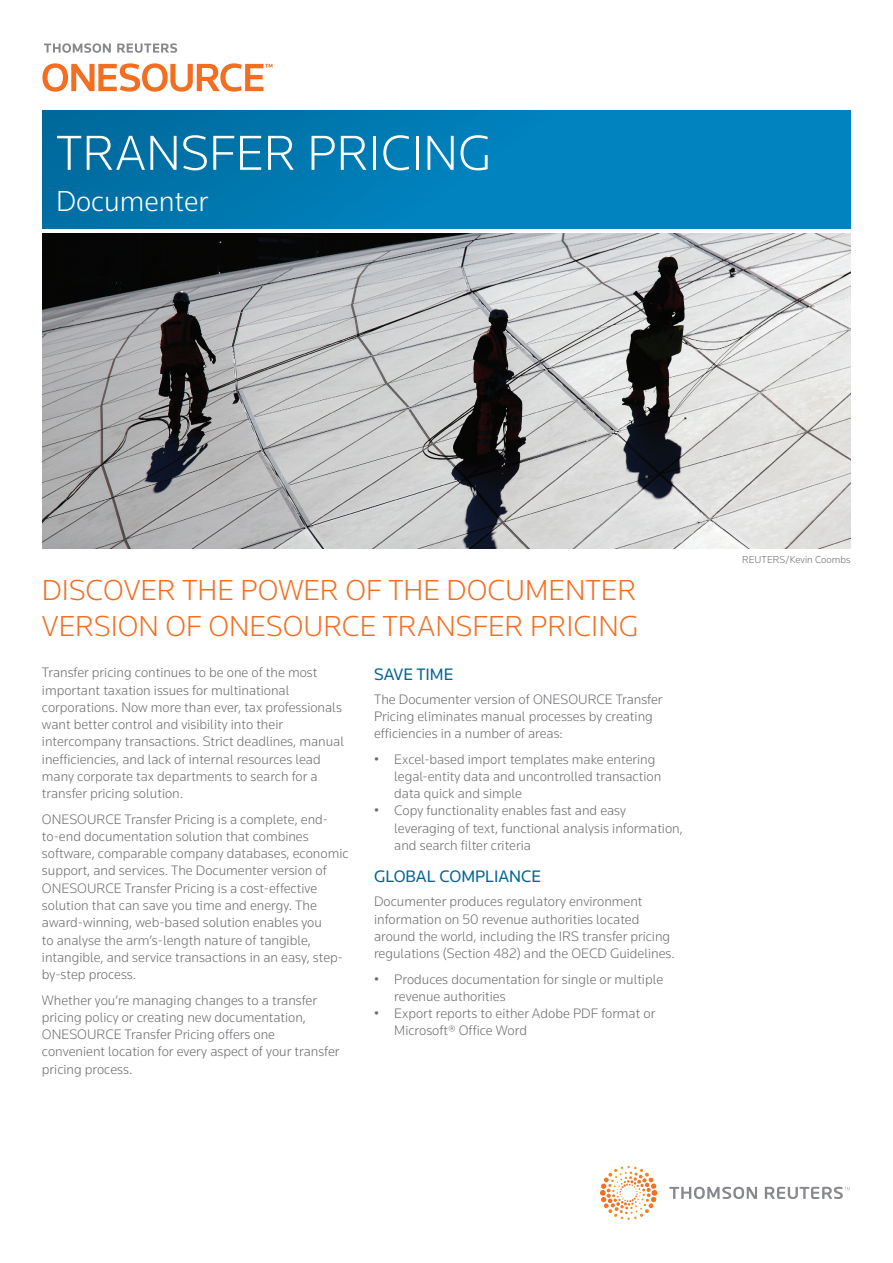
<style>
.page{position:relative;width:893px;height:1263px;background:#fff}
.page>*{position:absolute;margin:0;border:0;box-sizing:border-box;transform-origin:0 0}
.t1{font:300 51px "Knowledge";color:#fff}
.t2{font:300 30px/36px "Knowledge";color:#f36e21;text-align:right}
.t3{font:300 30px "Knowledge";color:#fff}
.t4{font:17.25px "Knowledge";color:#006494}
.t5{font:300 14.25px/17.2px "Knowledge";color:#6c6d70}
.t6{font:300 10.5px "Knowledge";color:#6c6d70}
</style>
<div class="page">
<svg style="left:600px;top:1166px;width:57px;height:51px"></svg>
<svg style="left:669px;top:1187px;width:181px;height:12px"></svg>
<div style="left:43px;top:110px;width:807px;height:119px;background:linear-gradient(to right,#0070a4,#0089c7)"></div>
<img style="left:43px;top:233px;width:807px;height:316px">
<svg style="left:42px;top:63px;width:230px;height:29px"></svg>
<svg style="left:44px;top:43px;width:133px;height:10px"></svg>
<h1 class="t1" style="left:56px;top:121px;width:436px">transfer pricing</h1>
<h2 class="t3" style="left:56px;top:183px;width:154px">Documenter</h2>
<h2 class="t2" style="left:42px;top:571px;width:598px">er of the Docum enter<br>Version of Onesou rce Transfer Pricing</h2>
<h2 class="t2" style="left:42px;top:571px;width:220px">Discover the Pow</h2>
<p class="t5" style="left:42px;top:664px;width:304px">Transfer pricing continues to be one of the most important taxation issues for multinational corporations. Now more than ever, tax professionals want better control and visibility into their intercompany transactions. Strict deadlines, manual inefficiencies, and lack of internal resources lead many corporate tax departments to search for a transfer pricing solution.</p>
<p class="t5" style="left:42px;top:810px;width:64px">ONESOURCE</p>
<p class="t5" style="left:42px;top:810px;width:308px;text-indent:83px">Transfer Pricing is a complete, end&shy;to-end documentation solution that combines software, comparable company databases, economic support, and services. The Documenter version of ONESOURCE</p>
<p class="t5" style="left:42px;top:879px;width:303px;text-indent:83px">Transfer Pricing is a cost-effective solution that can save you time and energy. The award-winning, web-based solution enables you<br>to analyse the arm’s-length nature of tangible, intangible, and service transactions in an easy, step&shy;by-step process.</p>
<p class="t5" style="left:42px;top:991px;width:277px">Whether you’re managing changes to a transfer pricing policy or creating new documentation,<br>ONESOURCE</p>
<p class="t5" style="left:42px;top:1025px;width:299px;text-indent:83px">Transfer Pricing offers one convenient location for every aspect of your transfer pricing process.</p>
<p class="t4" style="left:374px;top:663px;width:81px">SAVE TIME</p>
<p class="t5" style="left:374px;top:690px;width:223px">The Documenter version of ONESOURCE</p>
<p class="t5" style="left:374px;top:690px;width:290px;text-indent:242px">Transfer<br>Pricing eliminates manual processes by creating efficiencies in a number of areas:</p>
<p class="t5" style="left:394px;top:750px;width:268px;text-indent:-20px">• Excel-based import templates make entering legal-entity data and uncontrolled transaction data quick and simple</p>
<p class="t5" style="left:394px;top:802px;width:290px;text-indent:-20px">• Copy functionality enables fast and easy leveraging of text, functional analysis information, and search filter criteria</p>
<p class="t4" style="left:374px;top:866px;width:168px">GLOBAL COMPLIANCE</p>
<p class="t5" style="left:374px;top:893px;width:302px">Documenter produces regulatory environment information on 50 revenue authorities located around the world, including the IRS transfer pricing regulations (Section 482) and the OECD Guidelines.</p>
<p class="t5" style="left:394px;top:970px;width:270px;text-indent:-20px">• Produces documentation for single or multiple revenue authorities</p>
<p class="t5" style="left:394px;top:1004px;width:262px;text-indent:-20px">• Export reports to either Adobe PDF format or<br>Microsoft® Office Word</p>
<p class="t6" style="left:742px;top:553px;width:27px">REUTERS</p>
<p class="t6" style="left:785px;top:553px;width:67px">/Kevin Coombs</p>
</div>
